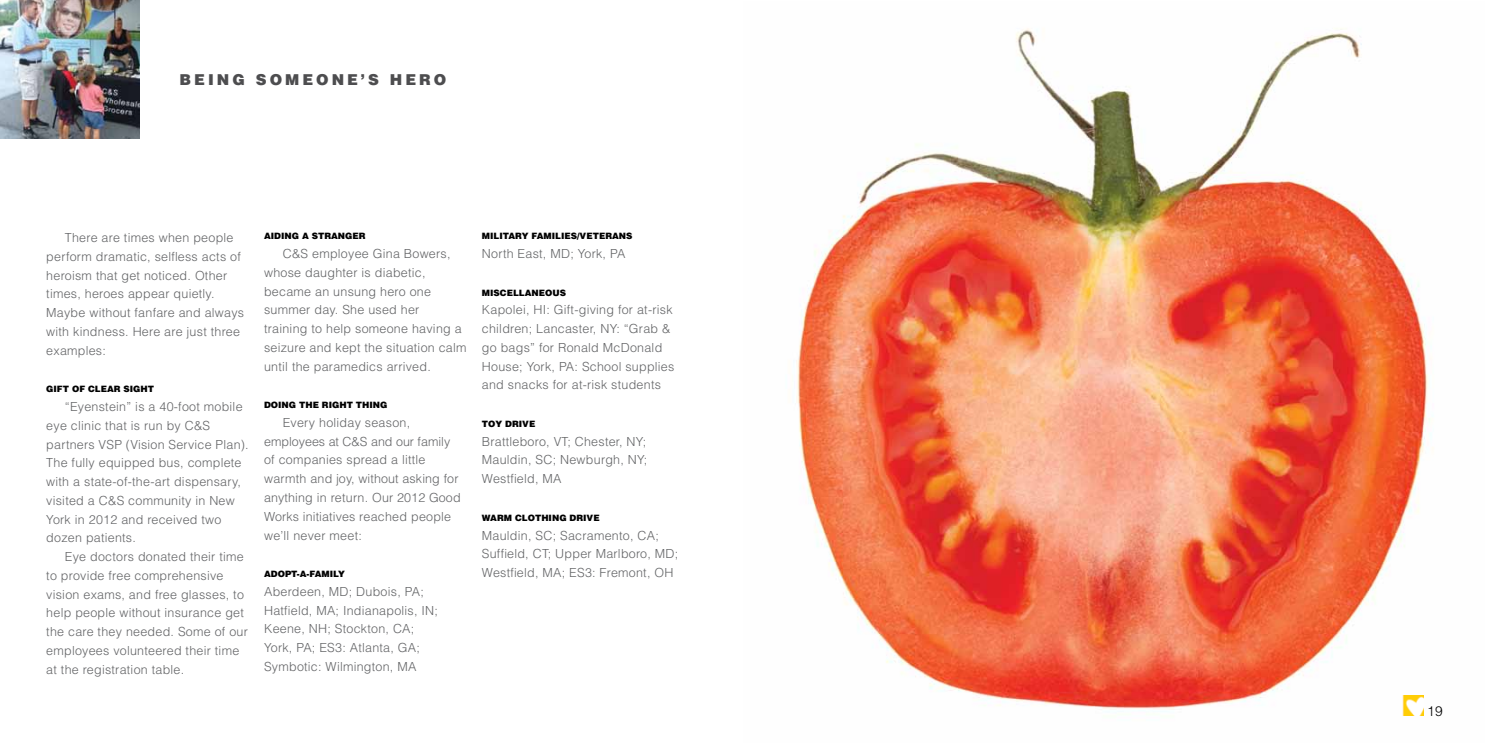
<style>
.page{position:relative;width:1485px;height:743px;background:#fff}
.page>*{position:absolute;margin:0;border:0;box-sizing:border-box;transform-origin:0 0}
.t1{font:900 15px "Helvetica";color:#4d4d4f}
.t2{font:300 13.75px "Helvetica";color:#000}
.t3{font:300 12.5px/18.8px "Helvetica";letter-spacing:.02em;color:#636466}
.t4{font:900 8.75px "Helvetica";color:#000}
</style>
<div class="page">
<img style="left:796px;top:28px;width:637px;height:688px">
<img style="left:1403px;top:695px;width:20px;height:20px">
<img style="left:0;top:0;width:140px;height:139px">
<p class="t1" style="left:180px;top:70px;width:27px">BEIN</p>
<p class="t1" style="left:232px;top:70px;width:53px">G SOMEONE</p>
<p class="t1" style="left:361px;top:70px;width:59px">’S HERO</p>
<p class="t3" style="left:46px;top:228px;width:199px;text-indent:19px">There are times when people perform dramatic, selfless acts of heroism that get noticed. Other times, heroes appear quietly.<br>Maybe without fanfare and always with kindness. Here are just three examples:</p>
<p class="t4" style="left:46px;top:383px;width:7px">GIFT</p>
<p class="t4" style="left:72px;top:383px;width:24px">OF CLEAR</p>
<p class="t4" style="left:124px;top:383px;width:25px">SIGHT</p>
<p class="t3" style="left:46px;top:397px;width:204px;text-indent:19px">“Eyenstein” is a 40-foot mobile eye clinic that is run by C&amp;S partners VSP (Vision Service Plan).<br>The fully equipped bus, complete with a state-of-the-art dispensary, visited a C&amp;S community in New<br>York in 2012 and received two dozen patients.</p>
<p class="t3" style="left:46px;top:547px;width:203px;text-indent:19px">Eye doctors donated their time to provide free comprehensive vision exams, and free glasses, to help people without insurance get the care they needed. Some of our employees volunteered their time at the registration table.</p>
<p class="t4" style="left:264px;top:230px;width:56px">AIDING A STRAN</p>
<p class="t4" style="left:345px;top:230px;width:15px">GER</p>
<p class="t3" style="left:264px;top:244px;width:204px;text-indent:19px">C&amp;S employee Gina Bowers, whose daughter is diabetic, became an unsung hero one summer day. She used her<br>training to help someone having a seizure and kept the situation calm until the paramedics arrived.</p>
<p class="t4" style="left:264px;top:399px;width:7px">DOIN</p>
<p class="t4" style="left:289px;top:399px;width:18px">G THE</p>
<p class="t4" style="left:322px;top:399px;width:41px">RIGHT THIN</p>
<p class="t4" style="left:380px;top:399px;width:9px">G</p>
<p class="t3" style="left:264px;top:413px;width:198px;text-indent:19px">Every holiday season, employees at C&amp;S and our family of companies spread a little warmth and joy, without asking for anything in return. Our 2012 Good<br>Works initiatives reached people we’ll never meet:</p>
<p class="t4" style="left:264px;top:568px;width:22px">ADOPT</p>
<p class="t4" style="left:297px;top:568px;width:26px">-A-FAMILY</p>
<p class="t3" style="left:264px;top:581px;width:175px">Aberdeen, MD; Dubois, PA;<br>Hatfield, MA; Indianapolis, IN;<br>Keene, NH; Stockton, CA;<br>York, PA; ES3: Atlanta, GA;<br>Symbotic: Wilmington, MA</p>
<p class="t4" style="left:482px;top:230px;width:15px">MILITARY</p>
<p class="t4" style="left:531px;top:230px;width:13px">FAMILIES</p>
<p class="t4" style="left:577px;top:230px;width:17px">/VETERANS</p>
<p class="t3" style="left:482px;top:244px;width:145px">North East, MD; York, PA</p>
<p class="t4" style="left:482px;top:287px;width:16px">MISCELLANEOUS</p>
<p class="t3" style="left:482px;top:300px;width:194px">Kapolei, HI: Gift-giving for at-risk children; Lancaster, NY: “Grab &amp; go bags” for Ronald McDonald<br>House; York, PA: School supplies and snacks for at-risk students</p>
<p class="t4" style="left:482px;top:418px;width:31px">TOY DRIVE</p>
<p class="t3" style="left:482px;top:431px;width:167px;text-align:justify">Brattleboro, VT; Chester, NY; Mauldin, SC; Newburgh, NY; Westfield, MA</p>
<p class="t4" style="left:482px;top:512px;width:9px">WARM</p>
<p class="t4" style="left:515px;top:512px;width:14px">CLOTHIN</p>
<p class="t4" style="left:559px;top:512px;width:18px">G DRIVE</p>
<p class="t3" style="left:482px;top:525px;width:198px">Mauldin, SC; Sacramento, CA;<br>Suffield, CT; Upper Marlboro, MD;<br>Westfield, MA; ES3: Fremont, OH</p>
<p class="t2" style="left:1427px;top:702px;width:17px">19</p>
</div>
